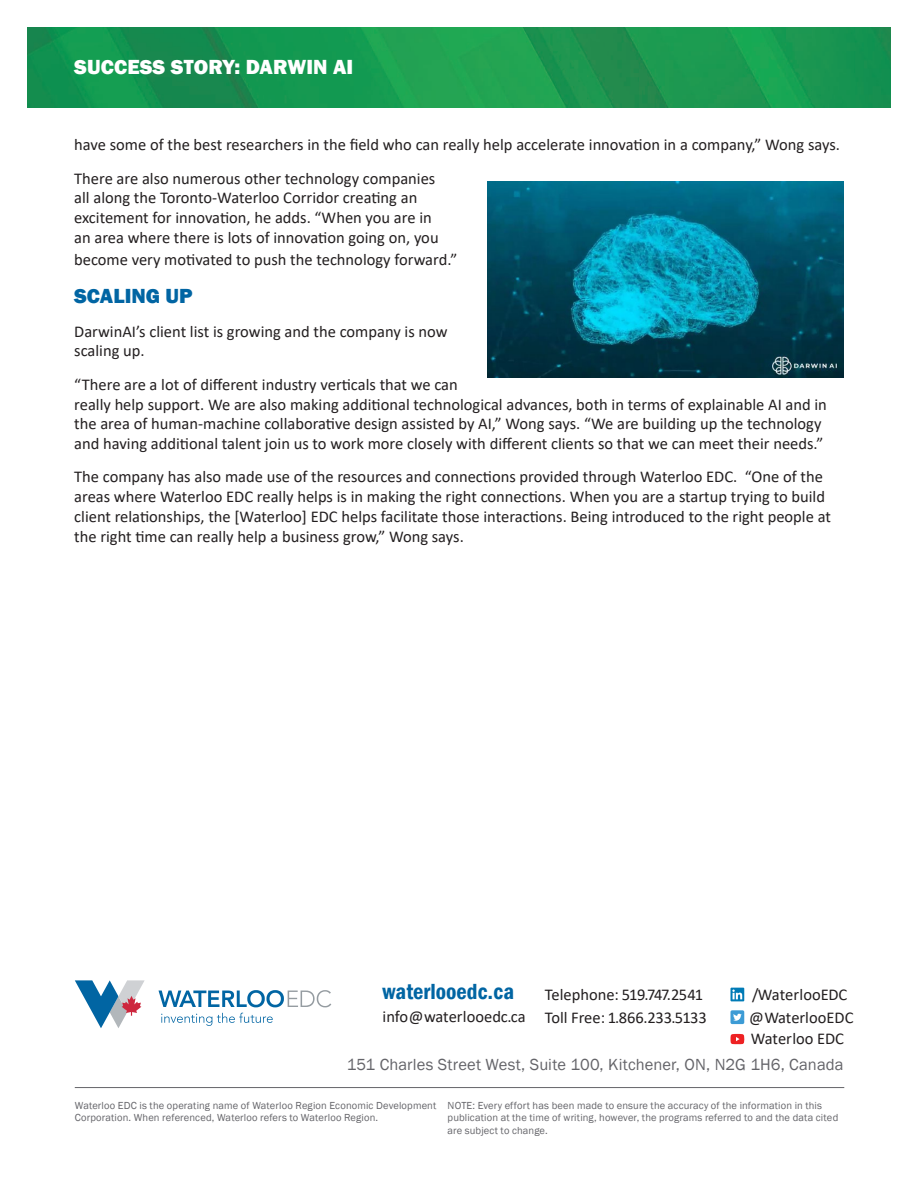
<style>
.page{position:relative;width:918px;height:1188px;background:#fff}
.page>*{position:absolute;margin:0;border:0;box-sizing:border-box;transform-origin:0 0}
.t1{font:600 condensed 22.5px "Franklin Gothic";color:#0165a3}
.t2{font:800 21px "Franklin Gothic";letter-spacing:.005em;color:#fff}
.t3{font:800 21px "Franklin Gothic";color:#0165a3}
.t4{font:16.5px/19.8px "Calibri";color:#231f20}
.t5{font:16.5px "Franklin Gothic";letter-spacing:.005em;color:#646469}
.t6{font:10.5px/12.8px "Franklin Gothic";letter-spacing:.015em;color:#646469}
</style>
<div class="page">
<img style="left:27px;top:27px;width:864px;height:81px">
<div style="left:730px;top:1010px;width:14px;height:14px;background:#3c9bd5;border-radius:2px"></div>
<svg style="left:733px;top:1014px;width:9px;height:7px"></svg>
<svg style="left:730px;top:988px;width:14px;height:13px"></svg>
<svg style="left:732px;top:990px;width:10px;height:9px"></svg>
<svg style="left:159px;top:990px;width:172px;height:17px"></svg>
<svg style="left:161px;top:1013px;width:112px;height:13px"></svg>
<svg style="left:75px;top:980px;width:70px;height:48px"></svg>
<hr style="left:75px;top:1087px;width:769px;height:1px;background:#646469">
<svg style="left:730px;top:1034px;width:14px;height:10px"></svg>
<img style="left:487px;top:182px;width:356px;height:196px">
<p class="t2" style="left:74px;top:53px;width:281px">SUCCESS STORY: DARWIN AI</p>
<p class="t4" style="left:74px;top:135px;width:767px">have some of the best researchers in the field who can really help accelerate innovation in a company,” Wong says.</p>
<p class="t4" style="left:74px;top:168px;width:366px">There are also numerous other technology companies all along the Toronto-Waterloo Corridor creating an excitement for innovation, he adds. “When you are in an area where there is lots of innovation going on, you</p>
<p class="t4" style="left:74px;top:249px;width:385px">become very motivated to push the technology forward.”</p>
<p class="t3" style="left:74px;top:283px;width:120px">SCALING UP</p>
<p class="t4" style="left:74px;top:321px;width:375px">DarwinAI’s client list is growing and the company is now scaling up.</p>
<p class="t4" style="left:74px;top:374px;width:754px">“There are a lot of different industry verticals that we can<br>really help support. We are also making additional technological advances, both in terms of explainable AI and in the area of human-machine collaborative design assisted by AI,” Wong says. “We are building up the technology and having additional talent join us to work more closely with different clients so that we can meet their needs.”</p>
<p class="t4" style="left:74px;top:467px;width:758px">The company has also made use of the resources and connections provided through Waterloo EDC. “One of the areas where Waterloo EDC really helps is in making the right connections. When you are a startup trying to build client relationships, the [Waterloo] EDC helps facilitate those interactions. Being introduced to the right people at the right time can really help a business grow,” Wong says.</p>
<p class="t1" style="left:383px;top:976px;width:133px">waterlooedc.ca</p>
<p class="t4" style="left:545px;top:984px;width:160px">Telephone: 519.747.2541</p>
<p class="t4" style="left:545px;top:1007px;width:164px">Toll Free: 1.866.233.5133</p>
<p class="t4" style="left:383px;top:1006px;width:144px">info@waterlooedc.ca</p>
<p class="t4" style="left:752px;top:984px;width:97px">/WaterlooEDC</p>
<p class="t4" style="left:751px;top:1028px;width:95px">Waterloo EDC</p>
<p class="t4" style="left:749px;top:1007px;width:106px">@WaterlooEDC</p>
<p class="t5" style="left:347px;top:1054px;width:498px">151 Charles Street West, Suite 100, Kitchener, ON, N2G 1H6, Canada</p>
<p class="t6" style="left:75px;top:1099px;width:363px">Waterloo EDC is the operating name of Waterloo Region Economic Development<br>Corporation. When referenced, Waterloo refers to Waterloo Region.</p>
<p class="t6" style="left:448px;top:1099px;width:392px">NOTE: Every effort has been made to ensure the accuracy of the information in this publication at the time of writing, however, the programs referred to and the data cited are subject to change.</p>
</div>
